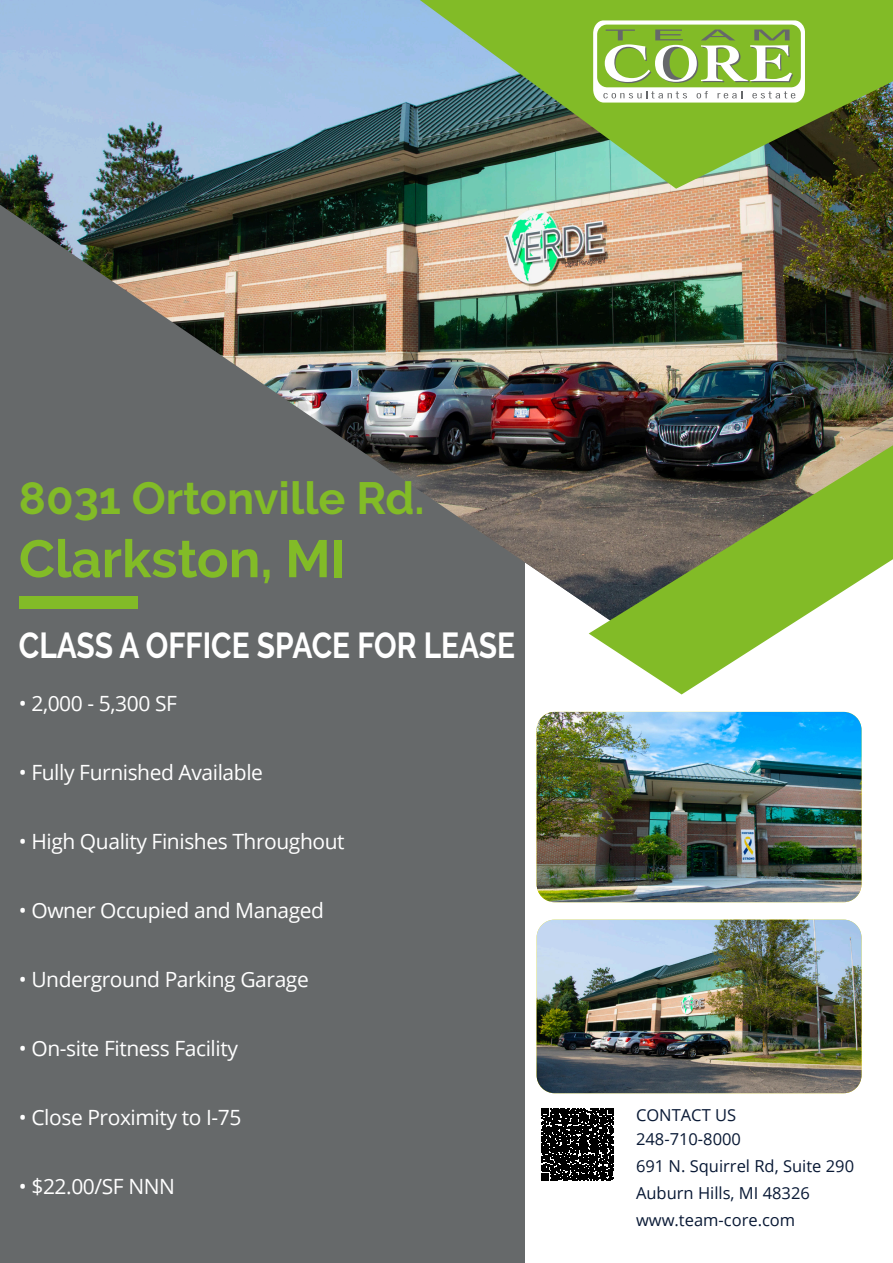
<style>
.page{position:relative;width:893px;height:1263px;background:#fff}
.page>*{position:absolute;margin:0;border:0;box-sizing:border-box;transform-origin:0 0}
.Main_Title{font:700 52.5px "Raleway";color:#82bb27}
.Main_Title-2{font:700 45px "Raleway";color:#82bb27}
.Subtitle{font:700 36px "Raleway";color:#fff;scale:.83 1}
.Text_area__w{font:21px "Open Sans";letter-spacing:-.02em;color:#fff}
.Text_area__b{font:16.5px "Open Sans";color:#091935}
</style>
<div class="page">
<div style="left:0;top:164px;width:524px;height:1099px;background:#66696a"></div>
<img style="left:0;top:0;width:893px;height:659px">
<img style="left:420px;top:0;width:473px;height:189px">
<img style="left:537px;top:919px;width:324px;height:174px">
<div style="left:19px;top:596px;width:119px;height:13px;background:#82bb27"></div>
<svg style="left:589px;top:445px;width:304px;height:249px"></svg>
<svg style="left:593px;top:20px;width:212px;height:83px"></svg>
<img style="left:537px;top:712px;width:324px;height:190px">
<svg style="left:541px;top:1108px;width:72px;height:73px;background:#242424"></svg>
<p class="Main_Title-2" style="left:19px;top:473px;width:407px">8031 Ortonville Rd.</p>
<p class="Main_Title" style="left:19px;top:529px;width:328px">Clarkston, MI</p>
<p class="Subtitle" style="left:19px;top:624px;width:599px">CLASS A OFFICE SPACE FOR LEASE</p>
<p class="Text_area__w" style="left:19px;top:688px;width:160px">• 2,000 - 5,300 SF</p>
<p class="Text_area__w" style="left:19px;top:757px;width:246px">• Fully Furnished Available</p>
<p class="Text_area__w" style="left:19px;top:826px;width:327px">• High Quality Finishes Throughout</p>
<p class="Text_area__w" style="left:19px;top:895px;width:307px">• Owner Occupied and Managed</p>
<p class="Text_area__w" style="left:19px;top:964px;width:291px">• Underground Parking Garage</p>
<p class="Text_area__w" style="left:19px;top:1033px;width:221px">• On-site Fitness Facility</p>
<p class="Text_area__w" style="left:19px;top:1102px;width:224px">• Close Proximity to I-75</p>
<p class="Text_area__w" style="left:19px;top:1171px;width:158px">• $22.00/SF NNN</p>
<p class="Text_area__b" style="left:636px;top:1103px;width:102px">CONTACT US</p>
<p class="Text_area__b" style="left:636px;top:1128px;width:107px">248-710-8000</p>
<p class="Text_area__b" style="left:636px;top:1155px;width:220px">691 N. Squirrel Rd, Suite 290</p>
<p class="Text_area__b" style="left:636px;top:1182px;width:175px">Auburn Hills, MI 48326</p>
<p class="Text_area__b" style="left:636px;top:1209px;width:161px">www.team-core.com</p>
</div>
